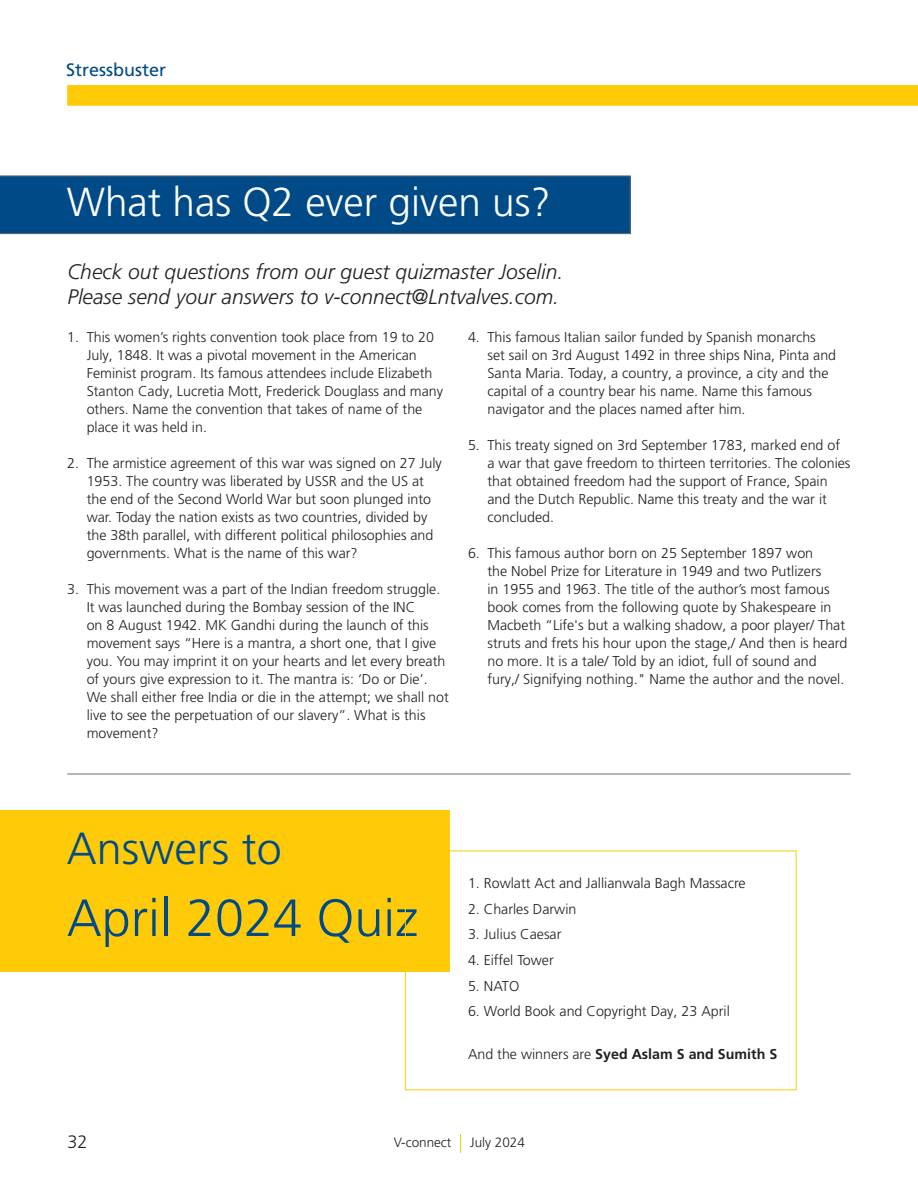
<style>
.page{position:relative;width:918px;height:1188px;background:#fff}
.page>*{position:absolute;margin:0;border:0;box-sizing:border-box;transform-origin:0 0}
.t1{font:300 52.2px "Frutiger LT Pro";color:#004b87}
.t2{font:300 45px "Frutiger LT Pro";color:#004b87}
.t3{font:300 40.5px "Frutiger LT Pro";color:#fff}
.t4{font:italic 300 21px "Frutiger LT Pro";color:#231f20}
.t5{font:18px "Frutiger LT Pro";color:#004b87}
.t6{font:300 18px "Frutiger LT Pro";color:#231f20}
.t7{font:300 14.25px/18px "Frutiger LT Pro";color:#231f20}
.t8{font:700 14.25px "Frutiger LT Pro";color:#231f20}
.t9{font:300 13.5px "Frutiger LT Pro";color:#231f20}
.s1{font-weight:300}
</style>
<div class="page">
<svg style="left:67px;top:85px;width:851px;height:21px;background:#ffcb0b"></svg>
<svg style="left:460px;top:1134px;width:1px;height:19px"></svg>
<div style="left:0;top:810px;width:450px;height:162px;background:#ffcb08"></div>
<div style="left:0;top:176px;width:631px;height:58px;background:#004b87"></div>
<hr style="left:67px;top:774px;width:784px;height:1px;background:#6c6d70">
<div style="left:405px;top:850px;width:391px;height:240px;border:1px solid #feca0a"></div>
<p class="t5" style="left:66px;top:59px;width:102px">Stressbuster</p>
<p class="t3" style="left:67px;top:178px;width:485px">What has Q2 ever given us?</p>
<p class="t4" style="left:68px;top:259px;width:497px">Check out questions from our guest quizmaster Joselin.</p>
<p class="t4" style="left:68px;top:285px;width:493px">Please send your answers to v-connect@Lntvalves.com.</p>
<p class="t7" style="left:87px;top:328px;width:358px;text-indent:-20px">1. This women’s rights convention took place from 19 to 20<br>July, 1848. It was a pivotal movement in the American Feminist program. Its famous attendees include Elizabeth Stanton Cady, Lucretia Mott, Frederick Douglass and many others. Name the convention that takes of name of the place it was held in.</p>
<p class="t7" style="left:87px;top:454px;width:357px;text-indent:-20px">2. The armistice agreement of this war was signed on 27 July 1953. The country was liberated by USSR and the US at the end of the Second World War but soon plunged into war. Today the nation exists as two countries, divided by the 38th parallel, with different political philosophies and governments. What is the name of this war?</p>
<p class="t7" style="left:87px;top:580px;width:364px;text-indent:-20px">3. This movement was a part of the Indian freedom struggle.<br>It was launched during the Bombay session of the INC<br>on 8 August 1942. MK Gandhi during the launch of this movement says “Here is a mantra, a short one, that I give you. You may imprint it on your hearts and let every breath of yours give expression to it. The mantra is: ‘Do or Die’.<br>We shall either free India or die in the attempt; we shall not live to see the perpetuation of our slavery”. What is this movement?</p>
<p class="t7" style="left:488px;top:328px;width:350px;text-indent:-20px">4. This famous Italian sailor funded by Spanish monarchs set sail on 3rd August 1492 in three ships Nina, Pinta and Santa Maria. Today, a country, a province, a city and the capital of a country bear his name. Name this famous navigator and the places named after him.</p>
<p class="t7" style="left:488px;top:436px;width:365px;text-indent:-20px">5. This treaty signed on 3rd September 1783, marked end of a war that gave freedom to thirteen territories. The colonies that obtained freedom had the support of France, Spain and the Dutch Republic. Name this treaty and the war it concluded.</p>
<p class="t7" style="left:488px;top:544px;width:361px;text-indent:-20px">6. This famous author born on 25 September 1897 won<br>the Nobel Prize for Literature in 1949 and two Putlizers<br>in 1955 and 1963. The title of the author’s most famous book comes from the following quote by Shakespeare in Macbeth “Life's but a walking shadow, a poor player/ That struts and frets his hour upon the stage,/ And then is heard no more. It is a tale/ Told by an idiot, full of sound and fury,/ Signifying nothing." Name the author and the novel.</p>
<p class="t2" style="left:67px;top:822px;width:217px">Answers to</p>
<p class="t1" style="left:67px;top:888px;width:353px">April 2024 Quiz</p>
<p class="t7" style="left:468px;top:874px;width:279px">1. Rowlatt Act and Jallianwala Bagh Massacre</p>
<p class="t7" style="left:468px;top:900px;width:110px">2. Charles Darwin</p>
<p class="t7" style="left:468px;top:926px;width:95px">3. Julius Caesar</p>
<p class="t7" style="left:468px;top:951px;width:87px">4. Eiffel Tower</p>
<p class="t7" style="left:468px;top:977px;width:53px">5. NATO</p>
<p class="t7" style="left:468px;top:1002px;width:263px">6. World Book and Copyright Day, 23 April</p>
<p class="t8" style="left:468px;top:1046px;width:311px"><span class="s1">And the winners are</span> Syed Aslam S and Sumith S</p>
<p class="t6" style="left:68px;top:1131px;width:22px">32</p>
<p class="t9" style="left:394px;top:1134px;width:59px">V-connect</p>
<p class="t9" style="left:470px;top:1134px;width:56px">July 2024</p>
</div>
